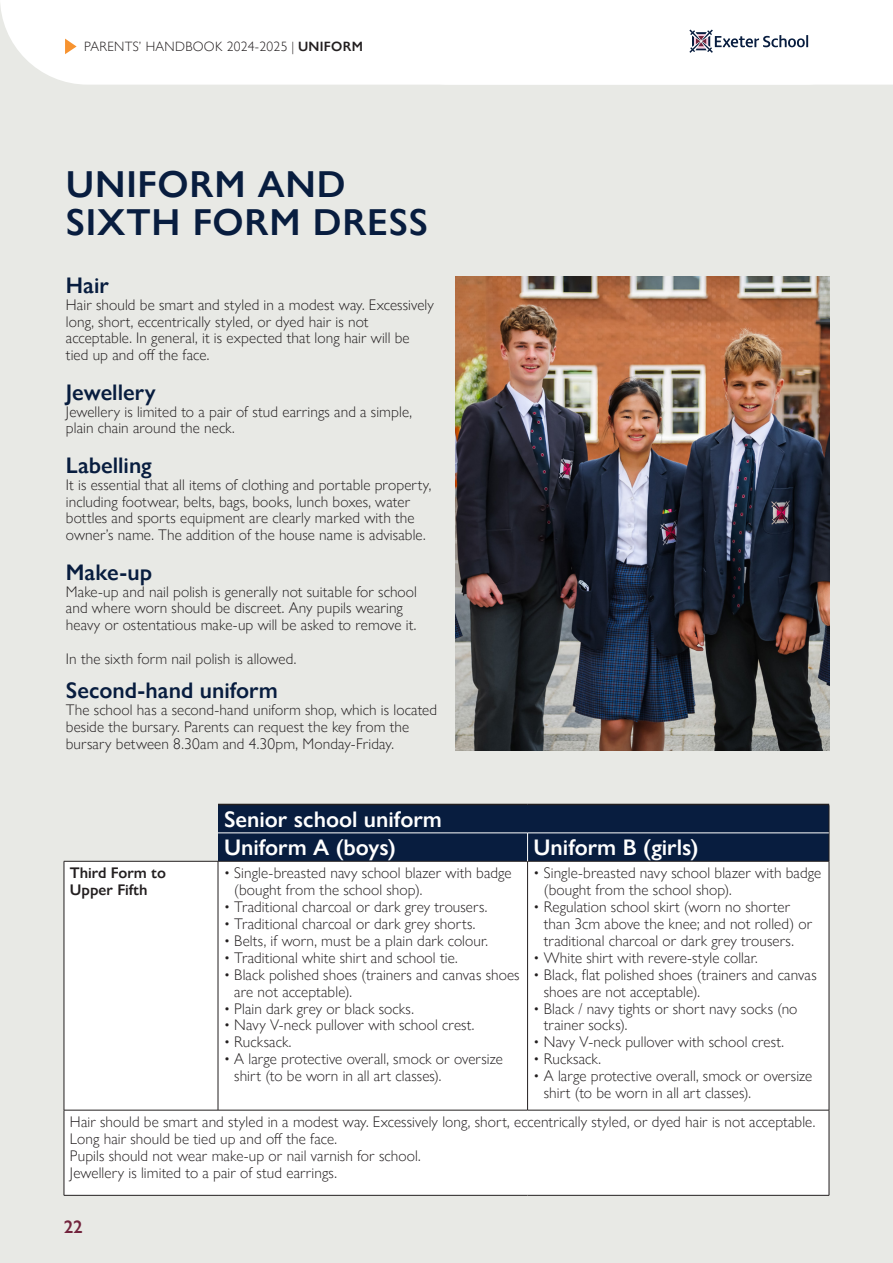
<style>
.page{position:relative;width:893px;height:1263px;background:#e8e9e5}
.page>*{position:absolute;margin:0;border:0;box-sizing:border-box;transform-origin:0 0}
.t1{font:600 37.5px/37.5px "Gill Sans Nova";letter-spacing:.02em;color:#081d3f}
.t2{font:600 22.5px/28.3px "Gill Sans Nova";color:#fff}
.t3{font:600 22.5px "Gill Sans Nova";color:#081d3f}
.t4{font:600 18px "Gill Sans Nova";color:#72243d}
.t5{font:300 15.3px/16.8px "Gill Sans Nova";letter-spacing:.005em;color:#231f20}
.t6{font:600 15.3px/16.8px "Gill Sans Nova";color:#231f20}
.t7{font:300 13.5px "Gill Sans Nova";letter-spacing:.02em;color:#231f20}
.s1{font-weight:600}
</style>
<div class="page">
<div style="left:0;top:0;width:361px;height:85px;background:#fff"></div>
<div style="left:361px;top:0;width:532px;height:85px;background:#fff"></div>
<svg style="left:689px;top:30px;width:119px;height:23px;background:#c7cad2"></svg>
<svg style="left:65px;top:39px;width:12px;height:15px"></svg>
<div style="left:65px;top:862px;width:764px;height:333px;background:#fff"></div>
<hr style="left:64px;top:861px;width:154px;height:1px;background:#231f20">
<hr style="left:64px;top:861px;width:1px;height:249px;background:#231f20">
<hr style="left:218px;top:861px;width:310px;height:1px;background:#231f20">
<hr style="left:218px;top:861px;width:1px;height:249px;background:#231f20">
<hr style="left:528px;top:861px;width:301px;height:1px;background:#231f20">
<hr style="left:527px;top:861px;width:1px;height:249px;background:#231f20">
<hr style="left:829px;top:861px;width:1px;height:249px;background:#231f20">
<hr style="left:64px;top:1110px;width:154px;height:1px;background:#231f20">
<hr style="left:64px;top:1110px;width:1px;height:85px;background:#231f20">
<hr style="left:218px;top:1110px;width:310px;height:1px;background:#231f20">
<hr style="left:528px;top:1110px;width:301px;height:1px;background:#231f20">
<hr style="left:829px;top:1110px;width:1px;height:85px;background:#231f20">
<hr style="left:64px;top:1195px;width:154px;height:1px;background:#231f20">
<hr style="left:218px;top:1195px;width:310px;height:1px;background:#231f20">
<hr style="left:528px;top:1195px;width:301px;height:1px;background:#231f20">
<div style="left:218px;top:804px;width:612px;height:57px;background:#081d3f"></div>
<hr style="left:218px;top:833px;width:310px;height:1px;background:#fff">
<hr style="left:528px;top:833px;width:301px;height:1px;background:#fff">
<img style="left:455px;top:276px;width:374px;height:474px">
<p class="t7" style="left:84px;top:42px;width:280px">PARENTS’ HANDBOOK 2024-2025 | <span class="s1">UNIFORM</span></p>
<h1 class="t1" style="left:66px;top:170px;width:364px">UNIFORM AND<br>SIXTH FORM DRESS</h1>
<h2 class="t3" style="left:66px;top:271px;width:44px">Hair</h2>
<p class="t5" style="left:66px;top:298px;width:370px">Hair should be smart and styled in a modest way. Excessively long, short, eccentrically styled, or dyed hair is not acceptable. In general, it is expected that long hair will be tied up and off the face.</p>
<h2 class="t3" style="left:66px;top:378px;width:91px">Jewellery</h2>
<p class="t5" style="left:66px;top:405px;width:348px">Jewellery is limited to a pair of stud earrings and a simple, plain chain around the neck.</p>
<h2 class="t3" style="left:66px;top:451px;width:87px">Labelling</h2>
<p class="t5" style="left:66px;top:478px;width:367px">It is essential that all items of clothing and portable property, including footwear, belts, bags, books, lunch boxes, water bottles and sports equipment are clearly marked with the owner’s name. The addition of the house name is advisable.</p>
<h2 class="t3" style="left:66px;top:564px;width:88px">Make-up</h2>
<p class="t5" style="left:66px;top:585px;width:353px">Make-up and nail polish is generally not suitable for school and where worn should be discreet. Any pupils wearing heavy or ostentatious make-up will be asked to remove it.</p>
<p class="t5" style="left:66px;top:652px;width:232px">In the sixth form nail polish is allowed.</p>
<h2 class="t3" style="left:66px;top:676px;width:213px">Second-hand uniform</h2>
<p class="t5" style="left:66px;top:703px;width:373px">The school has a second-hand uniform shop, which is located beside the bursary. Parents can request the key from the bursary between 8.30am and 4.30pm, Monday-Friday.</p>
<h2 class="t2" style="left:224px;top:805px;width:219px">Senior school uniform<br>Uniform A (boys)</h2>
<h2 class="t2" style="left:534px;top:833px;width:166px">Uniform B (girls)</h2>
<p class="t6" style="left:70px;top:865px;width:98px">Third Form to<br>Upper Fifth</p>
<p class="t5" style="left:234px;top:866px;width:279px;text-indent:-10px">• Single-breasted navy school blazer with badge (bought from the school shop).</p>
<p class="t5" style="left:224px;top:900px;width:265px">• Traditional charcoal or dark grey trousers.</p>
<p class="t5" style="left:224px;top:917px;width:253px">• Traditional charcoal or dark grey shorts.</p>
<p class="t5" style="left:224px;top:934px;width:266px">• Belts, if worn, must be a plain dark colour.</p>
<p class="t5" style="left:224px;top:951px;width:235px">• Traditional white shirt and school tie.</p>
<p class="t5" style="left:234px;top:966px;width:287px;text-indent:-10px">• Black polished shoes (trainers and canvas shoes are not acceptable).</p>
<p class="t5" style="left:224px;top:1001px;width:191px">• Plain dark grey or black socks.</p>
<p class="t5" style="left:224px;top:1018px;width:252px">• Navy V-neck pullover with school crest.</p>
<p class="t5" style="left:224px;top:1035px;width:69px">• Rucksack.</p>
<p class="t5" style="left:234px;top:1052px;width:270px;text-indent:-10px">• A large protective overall, smock or oversize shirt (to be worn in all art classes).</p>
<p class="t5" style="left:544px;top:866px;width:279px;text-indent:-10px">• Single-breasted navy school blazer with badge (bought from the school shop).</p>
<p class="t5" style="left:544px;top:898px;width:270px;text-indent:-10px">• Regulation school skirt (worn no shorter than 3cm above the knee; and not rolled) or traditional charcoal or dark grey trousers.</p>
<p class="t5" style="left:534px;top:951px;width:226px">• White shirt with revere-style collar.</p>
<p class="t5" style="left:544px;top:966px;width:274px;text-indent:-10px">• Black, flat polished shoes (trainers and canvas shoes are not acceptable).</p>
<p class="t5" style="left:544px;top:1000px;width:255px;text-indent:-10px">• Black / navy tights or short navy socks (no trainer socks).</p>
<p class="t5" style="left:534px;top:1035px;width:252px">• Navy V-neck pullover with school crest.</p>
<p class="t5" style="left:534px;top:1052px;width:69px">• Rucksack.</p>
<p class="t5" style="left:544px;top:1069px;width:270px;text-indent:-10px">• A large protective overall, smock or oversize shirt (to be worn in all art classes).</p>
<p class="t5" style="left:70px;top:1115px;width:747px">Hair should be smart and styled in a modest way. Excessively long, short, eccentrically styled, or dyed hair is not acceptable.<br>Long hair should be tied up and off the face.<br>Pupils should not wear make-up or nail varnish for school.<br>Jewellery is limited to a pair of stud earrings.</p>
<p class="t4" style="left:64px;top:1220px;width:21px">22</p>
</div>
